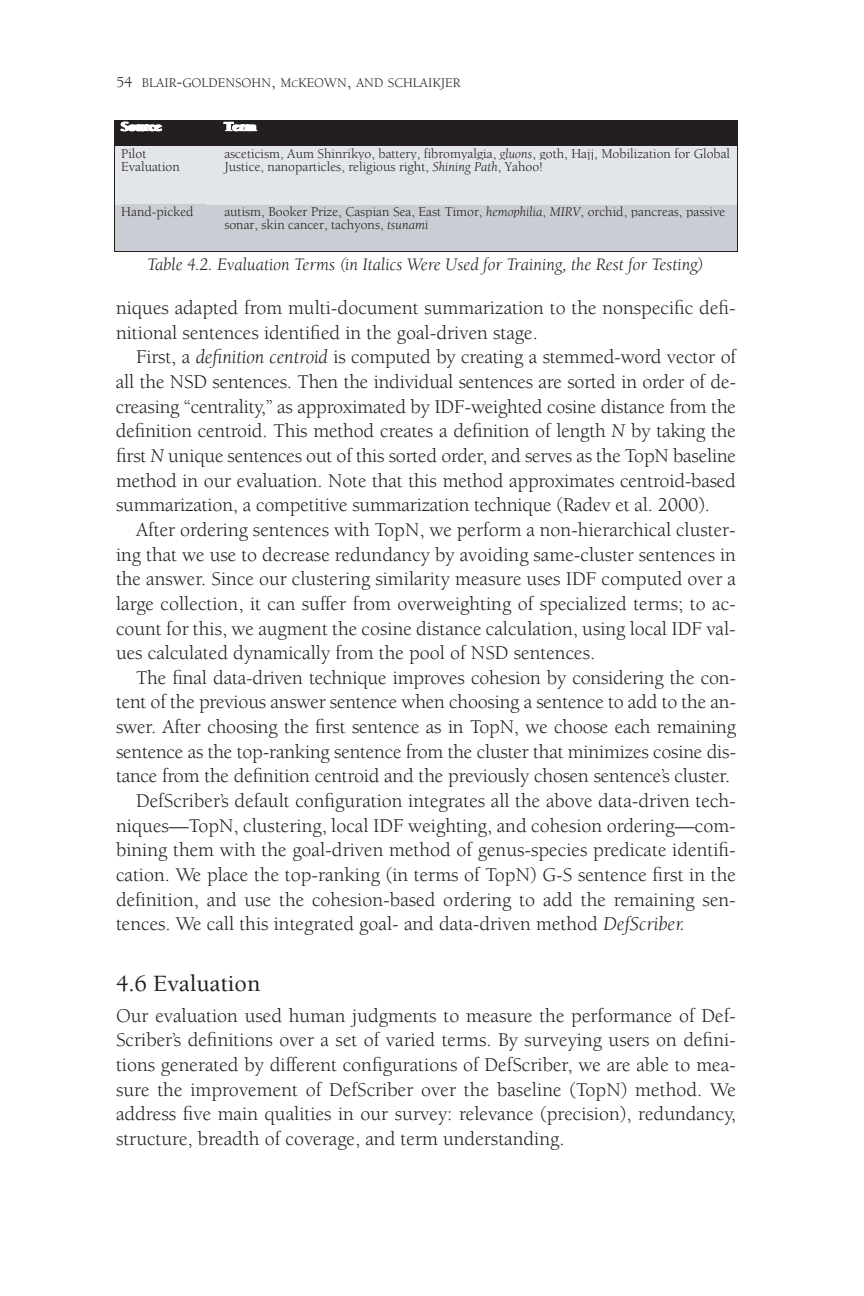
<style>
.page{position:relative;width:864px;height:1296px;background:#fff}
.page>*{position:absolute;margin:0;border:0;box-sizing:border-box;transform-origin:0 0}
.t1{font:500 24px "Berkeley";color:#231f20}
.t2{font:20px/24.6px "Berkeley";color:#231f20;text-align:justify}
.t3{font:italic 18px "Berkeley";color:#231f20}
.t4{font:13.8px/13.4px "Berkeley";color:#231f20}
.t5{font:700 13.8px "Berkeley";color:#fff}
.t6{font:13.6px "Berkeley";color:#231f20}
.s1{font-size:16px}
.s2{font-size:18px}
.s3{font-size:10.4px}
.s4{font-style:italic}
</style>
<div class="page">
<div style="left:115px;top:120px;width:99px;height:26px;background:#231f20"></div>
<div style="left:214px;top:120px;width:524px;height:26px;background:#231f20"></div>
<div style="left:115px;top:146px;width:99px;height:59px;background:#e2e5e9"></div>
<div style="left:214px;top:146px;width:524px;height:59px;background:#e2e5e9"></div>
<div style="left:115px;top:205px;width:99px;height:46px;background:#caced4"></div>
<div style="left:214px;top:205px;width:524px;height:46px;background:#caced4"></div>
<div style="left:114px;top:120px;width:624px;height:132px;border:1px solid #231f20"></div>
<p class="t6" style="left:116px;top:77px;width:346px"><span class="s1">54</span> BLAIR<span class="s2">-</span>GOLDENSOHN<span class="s2">,</span> M<span class="s3">C</span>KEOWN<span class="s2">,</span> AND SCHLAIKJER</p>
<p class="t5" style="left:121px;top:121px;width:42px">Source</p>
<p class="t5" style="left:224px;top:121px;width:33px">Term</p>
<p class="t4" style="left:121px;top:148px;width:60px">Pilot<br>Evaluation</p>
<p class="t4" style="left:224px;top:148px;width:507px">asceticism, Aum Shinrikyo, battery, fibromyalgia, <span class="s4">gluons</span>, goth, Hajj, Mobilization for Global<br>Justice, nanoparticles, religious right, <span class="s4">Shining Path</span>, Yahoo!</p>
<p class="t4" style="left:121px;top:206px;width:74px">Hand-picked</p>
<p class="t4" style="left:224px;top:206px;width:503px">autism, Booker Prize, Caspian Sea, East Timor, <span class="s4">hemophilia MIRV</span>, orchid, pancreas, passive sonar, skin cancer, tachyons, <span class="s4">tsunami</span></p>
<p class="t3" style="left:147px;top:257px;width:558px">Table 4.2. Evaluation Terms (in Italics Were Used for Training, the Rest for Testing)</p>
<p class="t2" style="left:116px;top:297px;width:621px">niques adapted from multi-document summarization to the nonspecific defi&shy;nitional sentences identified in the goal-driven stage.</p>
<p class="t2" style="left:116px;top:347px;width:622px;text-indent:20px">First, a <span class="s4">definition centroid</span> is computed by creating a stemmed-word vector of all the NSD sentences. Then the individual sentences are sorted in order of de&shy;creasing “centrality,” as approximated by IDF-weighted cosine distance from the definition centroid. This method creates a definition of length <span class="s4">N</span> by taking the first <span class="s4">N</span> unique sentences out of this sorted order, and serves as the TopN baseline method in our evaluation. Note that this method approximates centroid-based summarization, a competitive summarization technique (Radev et al. 2000).</p>
<p class="t2" style="left:116px;top:519px;width:621px;text-indent:20px">After ordering sentences with TopN, we perform a non-hierarchical cluster&shy;ing that we use to decrease redundancy by avoiding same-cluster sentences in the answer. Since our clustering similarity measure uses IDF computed over a large collection, it can suffer from overweighting of specialized terms; to ac&shy;count for this, we augment the cosine distance calculation, using local IDF val&shy;ues calculated dynamically from the pool of NSD sentences.</p>
<p class="t2" style="left:136px;top:667px;width:602px">The final data-driven technique improves cohesion by considering the con-</p>
<p class="t2" style="left:116px;top:692px;width:622px">tent of the previous answer sentence when choosing a sentence to add to the an-</p>
<p class="t2" style="left:116px;top:716px;width:622px">swer. After choosing the first sentence as in TopN, we choose each remaining</p>
<p class="t2" style="left:116px;top:741px;width:622px">sentence as the top-ranking sentence from the cluster that minimizes cosine dis-</p>
<p class="t2" style="left:116px;top:766px;width:616px">tance from the definition centroid and the previously chosen sentence’s cluster.</p>
<p class="t2" style="left:136px;top:790px;width:601px">DefScriber’s default configuration integrates all the above data-driven tech-</p>
<p class="t2" style="left:116px;top:815px;width:621px">niques—TopN, clustering, local IDF weighting, and cohesion ordering—com-</p>
<p class="t2" style="left:116px;top:840px;width:621px">bining them with the goal-driven method of genus-species predicate identifi-</p>
<p class="t2" style="left:116px;top:864px;width:621px">cation. We place the top-ranking (in terms of TopN) G-S sentence first in the</p>
<p class="t2" style="left:116px;top:889px;width:621px">definition, and use the cohesion-based ordering to add the remaining sen-</p>
<p class="t2" style="left:116px;top:914px;width:571px">tences. We call this integrated goal- and data-driven method <span class="s4">DefScriber.</span></p>
<p class="t1" style="left:116px;top:974px;width:146px">4.6 Evaluation</p>
<p class="t2" style="left:116px;top:1005px;width:622px">Our evaluation used human judgments to measure the performance of Def-Scriber’s definitions over a set of varied terms. By surveying users on defini&shy;tions generated by different configurations of DefScriber, we are able to mea&shy;sure the improvement of DefScriber over the baseline (TopN) method. We address five main qualities in our survey: relevance (precision), redundancy, structure, breadth of coverage, and term understanding.</p>
</div>
